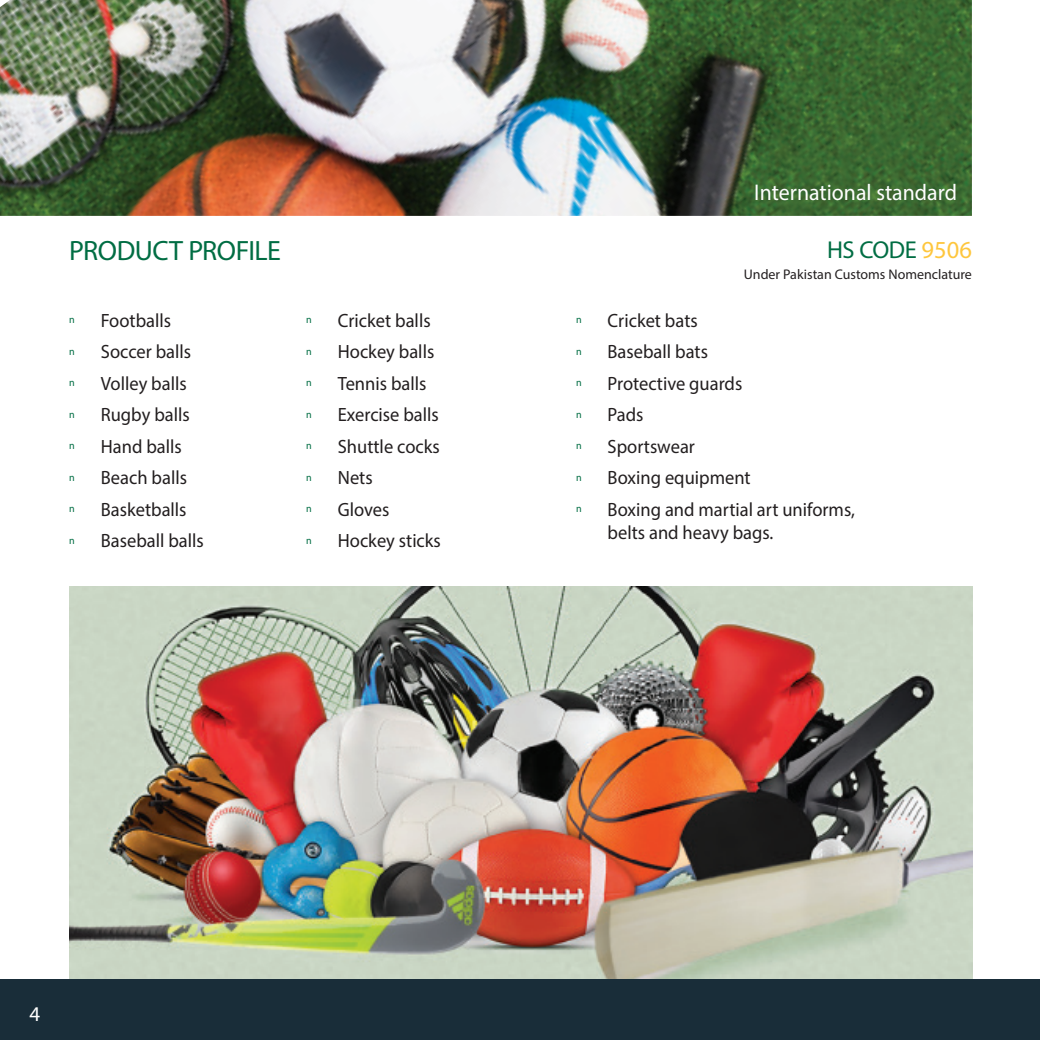
<style>
.page{position:relative;width:1040px;height:1040px;background:#fff}
.page>*{position:absolute;margin:0;border:0;box-sizing:border-box;transform-origin:0 0}
.t1{font:28px "Myriad Pro";letter-spacing:-.02em;color:#016d43}
.t2{font:24.5px "Myriad Pro";letter-spacing:-.015em;color:#016d43}
.t3{font:22.75px "Myriad Pro";color:#fff;scale:.96 1}
.t4{font:21px "Myriad Pro";color:#fff}
.t5{font:19.25px/23.1px "Myriad Pro";color:#231f20;scale:.96 1}
.t6{font:14px "Myriad Pro";color:#231f20}
.t7{font:10.5px "Myriad Pro";color:#016d43;scale:.96 1}
.s1{color:#fec63d}
</style>
<div class="page">
<img style="left:0;top:0;width:971px;height:216px">
<img style="left:69px;top:586px;width:903px;height:393px">
<div style="left:0;top:979px;width:1040px;height:61px;background:#192d39"></div>
<h1 class="t1" style="left:69px;top:233px;width:213px">PRODUCT PROFILE</h1>
<p class="t7" style="left:69px;top:313px;width:7px">n</p>
<p class="t5" style="left:101px;top:308px;width:75px">Footballs</p>
<p class="t7" style="left:69px;top:344px;width:7px">n</p>
<p class="t5" style="left:101px;top:340px;width:96px">Soccer balls</p>
<p class="t7" style="left:69px;top:376px;width:7px">n</p>
<p class="t5" style="left:101px;top:371px;width:91px">Volley balls</p>
<p class="t7" style="left:69px;top:407px;width:7px">n</p>
<p class="t5" style="left:101px;top:403px;width:94px">Rugby balls</p>
<p class="t7" style="left:69px;top:439px;width:7px">n</p>
<p class="t5" style="left:101px;top:434px;width:86px">Hand balls</p>
<p class="t7" style="left:69px;top:470px;width:7px">n</p>
<p class="t5" style="left:101px;top:466px;width:91px">Beach balls</p>
<p class="t7" style="left:69px;top:502px;width:7px">n</p>
<p class="t5" style="left:101px;top:497px;width:91px">Basketballs</p>
<p class="t7" style="left:69px;top:533px;width:7px">n</p>
<p class="t5" style="left:101px;top:529px;width:109px">Baseball balls</p>
<p class="t7" style="left:306px;top:313px;width:7px">n</p>
<p class="t5" style="left:338px;top:308px;width:98px">Cricket balls</p>
<p class="t7" style="left:306px;top:344px;width:7px">n</p>
<p class="t5" style="left:338px;top:340px;width:102px">Hockey balls</p>
<p class="t7" style="left:306px;top:376px;width:7px">n</p>
<p class="t5" style="left:338px;top:371px;width:94px">Tennis balls</p>
<p class="t7" style="left:306px;top:407px;width:7px">n</p>
<p class="t5" style="left:338px;top:403px;width:107px">Exercise balls</p>
<p class="t7" style="left:306px;top:439px;width:7px">n</p>
<p class="t5" style="left:338px;top:434px;width:108px">Shuttle cocks</p>
<p class="t7" style="left:306px;top:470px;width:7px">n</p>
<p class="t5" style="left:338px;top:466px;width:38px">Nets</p>
<p class="t7" style="left:306px;top:502px;width:7px">n</p>
<p class="t5" style="left:338px;top:497px;width:55px">Gloves</p>
<p class="t7" style="left:306px;top:533px;width:7px">n</p>
<p class="t5" style="left:338px;top:529px;width:109px">Hockey sticks</p>
<p class="t3" style="left:754px;top:178px;width:213px">International standard</p>
<p class="t2" style="left:827px;top:235px;width:146px">HS CODE <span class="s1">9506</span></p>
<p class="t6" style="left:744px;top:266px;width:229px">Under Pakistan Customs Nomenclature</p>
<p class="t7" style="left:576px;top:313px;width:7px">n</p>
<p class="t5" style="left:607px;top:308px;width:95px">Cricket bats</p>
<p class="t7" style="left:576px;top:344px;width:7px">n</p>
<p class="t5" style="left:607px;top:340px;width:106px">Baseball bats</p>
<p class="t7" style="left:576px;top:376px;width:7px">n</p>
<p class="t5" style="left:607px;top:371px;width:142px">Protective guards</p>
<p class="t7" style="left:576px;top:407px;width:7px">n</p>
<p class="t5" style="left:607px;top:403px;width:39px">Pads</p>
<p class="t7" style="left:576px;top:439px;width:7px">n</p>
<p class="t5" style="left:607px;top:434px;width:92px">Sportswear</p>
<p class="t7" style="left:576px;top:470px;width:7px">n</p>
<p class="t5" style="left:607px;top:466px;width:150px">Boxing equipment</p>
<p class="t7" style="left:576px;top:502px;width:7px">n</p>
<p class="t5" style="left:607px;top:497px;width:259px">Boxing and martial art uniforms, belts and heavy bags.</p>
<p class="t4" style="left:30px;top:1001px;width:12px">4</p>
</div>
